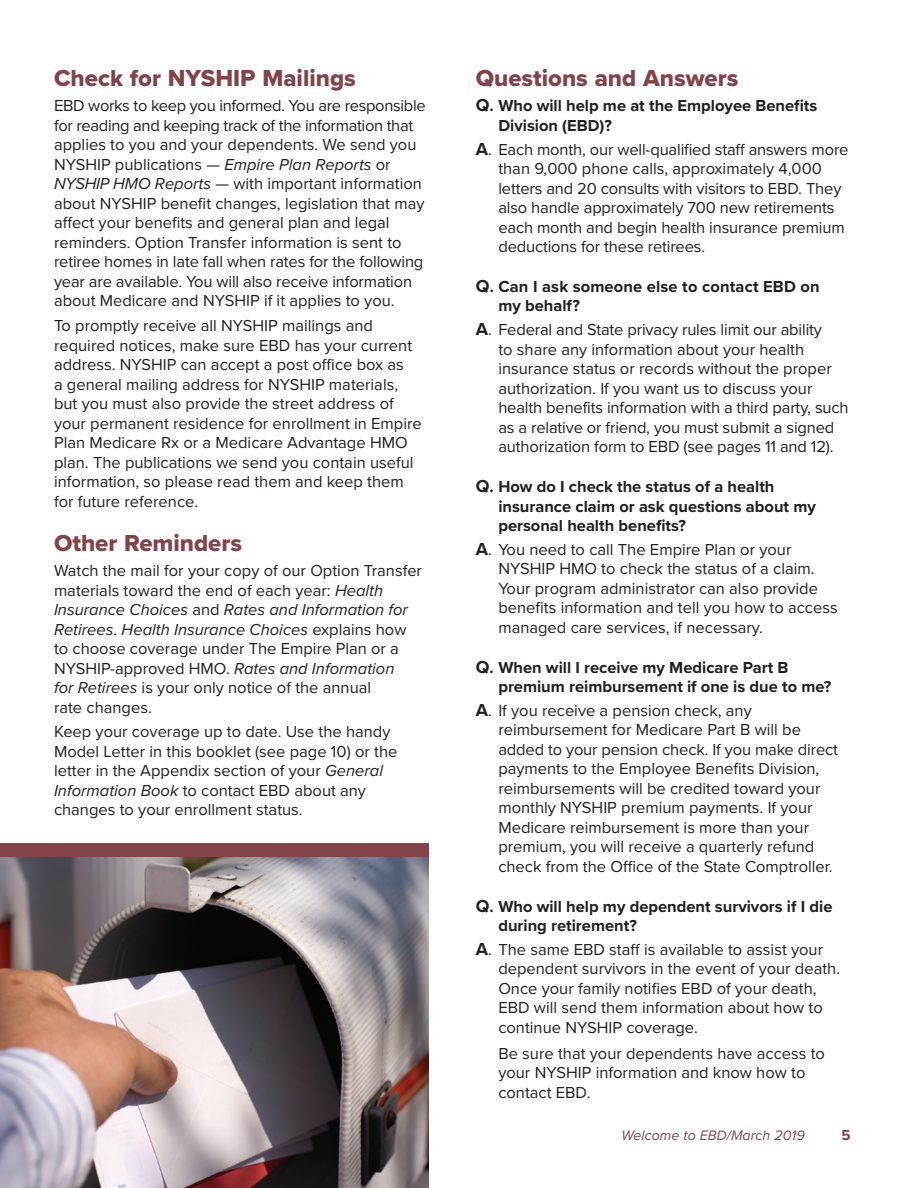
<style>
.page{position:relative;width:918px;height:1188px;background:#fff}
.page>*{position:absolute;margin:0;border:0;box-sizing:border-box;transform-origin:0 0}
.t1{font:24px "Proxima Nova Extrabld";color:#824448}
.t2{font:16.5px/19.5px "Proxima Nova";color:#231f20}
.t3{font:700 16.5px/19.5px "Proxima Nova";color:#231f20}
.t4{font:700 15px "Proxima Nova";color:#824448}
.t5{font:italic 14.25px "Proxima Nova";color:#824448}
.s1{font-style:italic}
.s2{font-size:18px}
.s3{font-weight:700;font-size:18px}
</style>
<div class="page">
<img style="left:0;top:857px;width:429px;height:331px">
<div style="left:0;top:844px;width:429px;height:13px;background:#824448"></div>
<h1 class="t1" style="left:54px;top:61px;width:303px">Check for NYSHIP Mailings</h1>
<p class="t2" style="left:54px;top:95px;width:373px">EBD works to keep you informed. You are responsible for reading and keeping track of the information that applies to you and your dependents. We send you NYSHIP publications — <span class="s1">Empire Plan Reports</span> or <span class="s1">NYSHIP HMO Reports</span> — with important information about NYSHIP benefit changes, legislation that may affect your benefits and general plan and legal reminders. Option Transfer information is sent to retiree homes in late fall when rates for the following year are available. You will also receive information about Medicare and NYSHIP if it applies to you.</p>
<p class="t2" style="left:54px;top:315px;width:369px">To promptly receive all NYSHIP mailings and required notices, make sure EBD has your current address. NYSHIP can accept a post office box as<br>a general mailing address for NYSHIP materials, but you must also provide the street address of your permanent residence for enrollment in Empire Plan Medicare Rx or a Medicare Advantage HMO plan. The publications we send you contain useful information, so please read them and keep them for future reference.</p>
<h1 class="t1" style="left:54px;top:525px;width:190px">Other Reminders</h1>
<p class="t2" style="left:54px;top:560px;width:370px">Watch the mail for your copy of our Option Transfer materials toward the end of each year: <span class="s1">Health Insurance Choices</span> and <span class="s1">Rates and Information for Retirees</span>. <span class="s1">Health Insurance Choices</span> explains how to choose coverage under The Empire Plan or a NYSHIP-approved HMO. <span class="s1">Rates and Information<br>for Retirees</span> is your only notice of the annual<br>rate changes.</p>
<p class="t2" style="left:54px;top:722px;width:345px">Keep your coverage up to date. Use the handy Model Letter in this booklet (see page 10) or the letter in the Appendix section of your <span class="s1">General Information Book</span> to contact EBD about any changes to your enrollment status.</p>
<h1 class="t1" style="left:476px;top:61px;width:264px">Questions and Answers</h1>
<p class="t3" style="left:498px;top:96px;width:320px;text-indent:-22px"><span class="s2">Q</span>. Who will help me at the Employee Benefits<br>Division (EBD)?</p>
<p class="t2" style="left:498px;top:139px;width:352px;text-indent:-22px"><span class="s3">A</span>. Each month, our well-qualified staff answers more than 9,000 phone calls, approximately 4,000 letters and 20 consults with visitors to EBD. They also handle approximately 700 new retirements each month and begin health insurance premium deductions for these retirees.</p>
<p class="t3" style="left:498px;top:276px;width:323px;text-indent:-22px"><span class="s2">Q</span>. Can I ask someone else to contact EBD on my behalf?</p>
<p class="t2" style="left:498px;top:319px;width:352px;text-indent:-22px"><span class="s3">A</span>. Federal and State privacy rules limit our ability<br>to share any information about your health insurance status or records without the proper authorization. If you want us to discuss your health benefits information with a third party, such as a relative or friend, you must submit a signed authorization form to EBD (see pages 11 and 12).</p>
<p class="t3" style="left:498px;top:476px;width:319px;text-indent:-22px"><span class="s2">Q</span>. How do I check the status of a health insurance claim or ask questions about my personal health benefits?</p>
<p class="t2" style="left:498px;top:539px;width:341px;text-indent:-22px"><span class="s3">A</span>. You need to call The Empire Plan or your NYSHIP HMO to check the status of a claim.<br>Your program administrator can also provide benefits information and tell you how to access managed care services, if necessary.</p>
<p class="t3" style="left:498px;top:657px;width:335px;text-indent:-22px"><span class="s2">Q</span>. When will I receive my Medicare Part B premium reimbursement if one is due to me?</p>
<p class="t2" style="left:498px;top:700px;width:341px;text-indent:-22px"><span class="s3">A</span>. If you receive a pension check, any reimbursement for Medicare Part B will be added to your pension check. If you make direct payments to the Employee Benefits Division, reimbursements will be credited toward your monthly NYSHIP premium payments. If your Medicare reimbursement is more than your premium, you will receive a quarterly refund check from the Office of the State Comptroller.</p>
<p class="t3" style="left:498px;top:896px;width:336px;text-indent:-22px"><span class="s2">Q</span>. Who will help my dependent survivors if I die during retirement?</p>
<p class="t2" style="left:498px;top:939px;width:343px;text-indent:-22px"><span class="s3">A</span>. The same EBD staff is available to assist your dependent survivors in the event of your death.<br>Once your family notifies EBD of your death, EBD will send them information about how to continue NYSHIP coverage.</p>
<p class="t2" style="left:498px;top:1043px;width:328px">Be sure that your dependents have access to your NYSHIP information and know how to contact EBD.</p>
<p class="t5" style="left:621px;top:1124px;width:185px">Welcome to EBD/March 2019</p>
<p class="t4" style="left:841px;top:1124px;width:11px">5</p>
</div>
